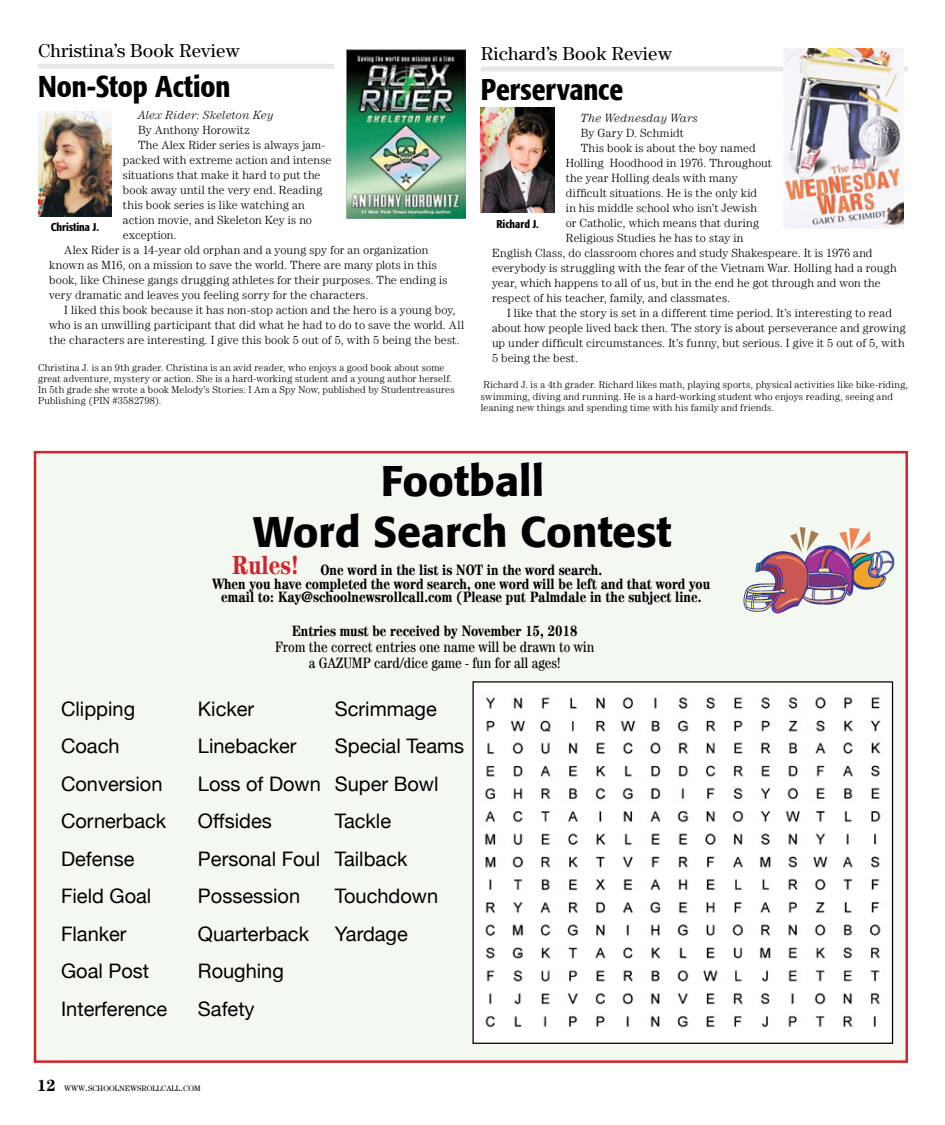
<style>
.page{position:relative;width:945px;height:1125px;background:#fff}
.page>*{position:absolute;margin:0;border:0;box-sizing:border-box;transform-origin:0 0}
.t1{font:500 42.88px/51.4px "Formata";color:#000;text-align:center}
.t2{font:500 condensed 30px "Formata";color:#000}
.t3{font:700 condensed 26.25px "Century LT";color:#d2232a}
.t4{font:20px/37.5px "Helvetica Neue";color:#000}
.t5{font:18.75px "Century LT";letter-spacing:.005em;color:#000}
.t6{font:700 condensed 15px/13.8px "Century LT";color:#000;text-align:center}
.t7{font:condensed 15px/16.2px "Century LT";color:#000;text-align:center}
.t8{font:300 11.88px "Century LT";letter-spacing:.01em;color:#000}
.t9{font:italic 300 11.88px "Century LT";letter-spacing:.015em;color:#000}
.t10{font:500 condensed 11.25px "Formata";color:#000}
.t11{font:300 10px/11.2px "Century LT";letter-spacing:.02em;color:#000}
.t12{font:7.88px "Century LT";color:#000}
.s1{font-weight:700;font-size:16.25px}
.s2{font-size:11.25px}
</style>
<div class="page">
<div style="left:38px;top:64px;width:296px;height:5px;background:#e6e7e8"></div>
<img style="left:38px;top:111px;width:74px;height:105px">
<img style="left:347px;top:49px;width:119px;height:169px">
<div style="left:481px;top:67px;width:427px;height:5px;background:#e6e7e8"></div>
<img style="left:481px;top:108px;width:74px;height:105px">
<img style="left:783px;top:49px;width:120px;height:180px">
<div style="left:34px;top:451px;width:874px;height:612px;background:#f3f8f1;border:2px solid #d2232a"></div>
<div style="left:473px;top:682px;width:420px;height:361px;background:#fff"></div>
<img style="left:484px;top:696px;width:397px;height:332px">
<div style="left:472px;top:681px;width:421px;height:363px;border:1px solid #000"></div>
<svg style="left:744px;top:527px;width:150px;height:86px"></svg>
<h3 class="t5" style="left:38px;top:40px;width:204px">Christina’s Book Review</h3>
<h2 class="t2" style="left:38px;top:68px;width:194px">Non-Stop Action</h2>
<p class="t9" style="left:138px;top:109px;width:137px">Alex Rider: Skeleton Key</p>
<p class="t8" style="left:138px;top:124px;width:113px">By Anthony Horowitz</p>
<p class="t8" style="left:138px;top:139px;width:189px">The Alex Rider series is always jam-</p>
<p class="t8" style="left:123px;top:154px;width:210px">packed with extreme action and intense</p>
<p class="t8" style="left:123px;top:169px;width:199px">situations that make it hard to put the</p>
<p class="t8" style="left:123px;top:184px;width:201px">book away until the very end. Reading</p>
<p class="t8" style="left:123px;top:199px;width:183px">this book series is like watching an</p>
<p class="t8" style="left:123px;top:214px;width:191px">action movie, and Skeleton Key is no</p>
<p class="t8" style="left:123px;top:229px;width:55px">exception.</p>
<p class="t8" style="left:64px;top:244px;width:366px">Alex Rider is a 14-year old orphan and a young spy for an organization</p>
<p class="t8" style="left:49px;top:259px;width:389px">known as M16, on a mission to save the world. There are many plots in this</p>
<p class="t8" style="left:49px;top:274px;width:400px">book, like Chinese gangs drugging athletes for their purposes. The ending is</p>
<p class="t8" style="left:49px;top:289px;width:321px">very dramatic and leaves you feeling sorry for the characters.</p>
<p class="t8" style="left:64px;top:304px;width:393px">I liked this book because it has non-stop action and the hero is a young boy,</p>
<p class="t8" style="left:49px;top:319px;width:416px">who is an unwilling participant that did what he had to do to save the world. All</p>
<p class="t8" style="left:49px;top:334px;width:412px">the characters are interesting. I give this book 5 out of 5, with 5 being the best.</p>
<p class="t11" style="left:38px;top:362px;width:418px">Christina J. is an 9th grader. Christina is an avid reader, who enjoys a good book about some great adventure, mystery or action. She is a hard-working student and a young author herself.<br>In 5th grade she wrote a book Melody’s Stories: I Am a Spy Now, published by Studentreasures Publishing (PIN #3582798).</p>
<p class="t10" style="left:51px;top:220px;width:50px">Christina J.</p>
<h3 class="t5" style="left:481px;top:42px;width:193px">Richard’s Book Review</h3>
<h2 class="t2" style="left:481px;top:71px;width:144px">Perservance</h2>
<p class="t9" style="left:581px;top:111px;width:119px">The Wednesday Wars</p>
<p class="t8" style="left:581px;top:126px;width:105px">By Gary D. Schmidt</p>
<p class="t8" style="left:581px;top:141px;width:176px">This book is about the boy named</p>
<p class="t8" style="left:566px;top:156px;width:208px">Holling Hoodhood in 1976. Throughout</p>
<p class="t8" style="left:566px;top:171px;width:173px">the year Holling deals with many</p>
<p class="t8" style="left:566px;top:186px;width:193px">difficult situations. He is the only kid</p>
<p class="t8" style="left:566px;top:201px;width:193px">in his middle school who isn’t Jewish</p>
<p class="t8" style="left:566px;top:216px;width:195px">or Catholic, which means that during</p>
<p class="t8" style="left:566px;top:231px;width:179px">Religious Studies he has to stay in</p>
<p class="t8" style="left:492px;top:246px;width:382px">English Class, do classroom chores and study Shakespeare. It is 1976 and</p>
<p class="t8" style="left:492px;top:261px;width:406px">everybody is struggling with the fear of the Vietnam War. Holling had a rough</p>
<p class="t8" style="left:492px;top:276px;width:390px">year, which happens to all of us, but in the end he got through and won the</p>
<p class="t8" style="left:492px;top:291px;width:240px">respect of his teacher, family, and classmates.</p>
<p class="t8" style="left:507px;top:306px;width:386px">I like that the story is set in a different time period. It’s interesting to read</p>
<p class="t8" style="left:492px;top:321px;width:415px">about how people lived back then. The story is about perseverance and growing</p>
<p class="t8" style="left:492px;top:336px;width:414px">up under difficult circumstances. It’s funny, but serious. I give it 5 out of 5, with</p>
<p class="t8" style="left:492px;top:351px;width:88px">5 being the best.</p>
<p class="t11" style="left:481px;top:379px;width:429px">Richard J. is a 4th grader. Richard likes math, playing sports, physical activities like bike-riding, swimming, diving and running. He is a hard-working student who enjoys reading, seeing and leaning new things and spending time with his family and friends.</p>
<p class="t10" style="left:496px;top:217px;width:44px">Richard J.</p>
<h1 class="t1" style="left:253px;top:455px;width:420px">Football<br>Word Search Contest</h1>
<p class="t6" style="left:212px;top:563px;width:499px">One word in the list is NOT in the word search.<br>When you have completed the word search, one word will be left and that word you email to: Kay@schoolnewsrollcall.com (Please put Palmdale in the subject line.</p>
<h3 class="t3" style="left:232px;top:550px;width:69px">Rules!</h3>
<p class="t6" style="left:292px;top:624px;width:287px">Entries must be received by November 15, 2018</p>
<p class="t7" style="left:275px;top:639px;width:321px">From the correct entries one name will be drawn to win a GAZUMP card/dice game - fun for all ages!</p>
<h3 class="t4" style="left:61px;top:691px;width:108px">Clipping<br>Coach<br>Conversion<br>Cornerback<br>Defense<br>Field Goal<br>Flanker<br>Goal Post<br>Interference</h3>
<h3 class="t4" style="left:198px;top:691px;width:124px">Kicker<br>Linebacker<br>Loss of Down<br>Offsides<br>Personal Foul<br>Possession<br>Quarterback<br>Roughing<br>Safety</h3>
<h3 class="t4" style="left:335px;top:691px;width:131px">Scrimmage<br>Special Teams<br>Super Bowl<br>Tackle<br>Tailback<br>Touchdown<br>Yardage</h3>
<p class="t12" style="left:37px;top:1084px;width:165px"><span class="s1">12</span> WWW<span class="s2">.</span>SCHOOLNEWSROLLCALL<span class="s2">.</span>COM</p>
</div>
